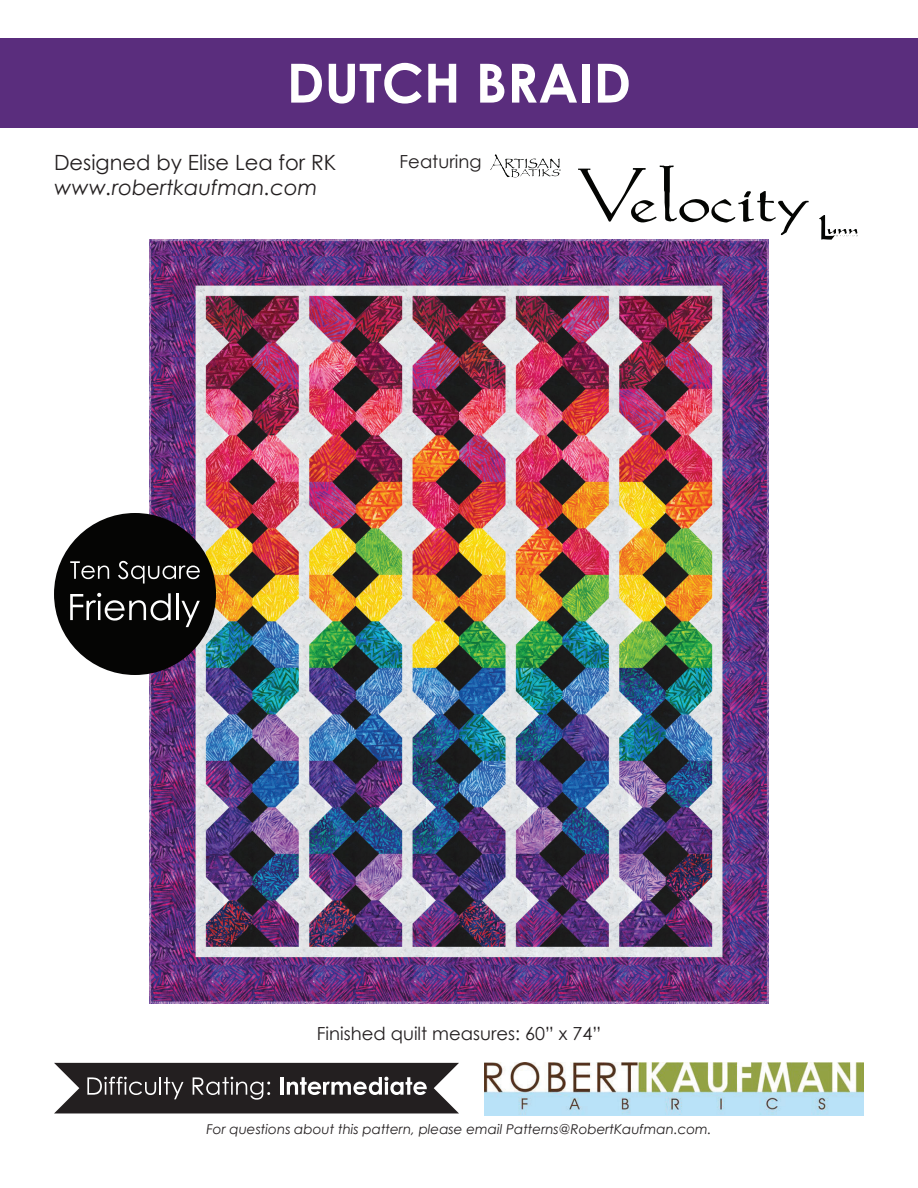
<style>
.page{position:relative;width:918px;height:1188px;background:#fff}
.page>*{position:absolute;margin:0;border:0;box-sizing:border-box;transform-origin:0 0}
.t1{font:700 67.5px "Century Gothic";color:#fff}
.t2{font:700 54px "Century Gothic";color:#fff}
.t3{font:21px "Century Gothic";color:#231f20}
.t4{font:italic 21px "Century Gothic";color:#231f20}
.t5{font:18px "Century Gothic";color:#231f20}
.t6{font:italic 13.5px "Century Gothic";color:#231f20}
</style>
<div class="page">
<svg style="left:54px;top:1063px;width:405px;height:50px;background:#444141"></svg>
<div style="left:0;top:38px;width:918px;height:90px;background:#5a2d7d"></div>
<img style="left:484px;top:1063px;width:379px;height:52px">
<img style="left:149px;top:240px;width:620px;height:763px">
<svg style="left:510px;top:158px;width:299px;height:77px"></svg>
<svg style="left:835px;top:229px;width:23px;height:8px"></svg>
<img style="left:490px;top:154px;width:20px;height:23px">
<img style="left:819px;top:215px;width:16px;height:25px">
<div style="left:54px;top:513px;width:162px;height:162px;background:#050504;border-radius:50%"></div>
<svg style="left:70px;top:561px;width:39px;height:18px"></svg>
<svg style="left:118px;top:561px;width:82px;height:23px"></svg>
<svg style="left:70px;top:593px;width:101px;height:28px"></svg>
<hr style="left:176px;top:593px;width:2px;height:27px;background:#fff">
<svg style="left:181px;top:601px;width:19px;height:26px"></svg>
<h1 class="t1" style="left:290px;top:27px;width:334px">Just Kisses</h1>
<h2 class="t2" style="left:287px;top:42px;width:346px">DUTCH BRAID</h2>
<h3 class="t3" style="left:54px;top:148px;width:284px">Designed by Elise Lea for RK</h3>
<h3 class="t4" style="left:54px;top:173px;width:265px">www.robertkaufman.com</h3>
<h3 class="t5" style="left:400px;top:148px;width:83px">Featuring</h3>
<h3 class="t5" style="left:317px;top:1021px;width:286px">Finished quilt measures: 60” x 74”</h3>
<p class="t6" style="left:206px;top:1120px;width:507px">For questions about this pattern, please email Patterns@RobertKaufman.com.</p>
</div>
